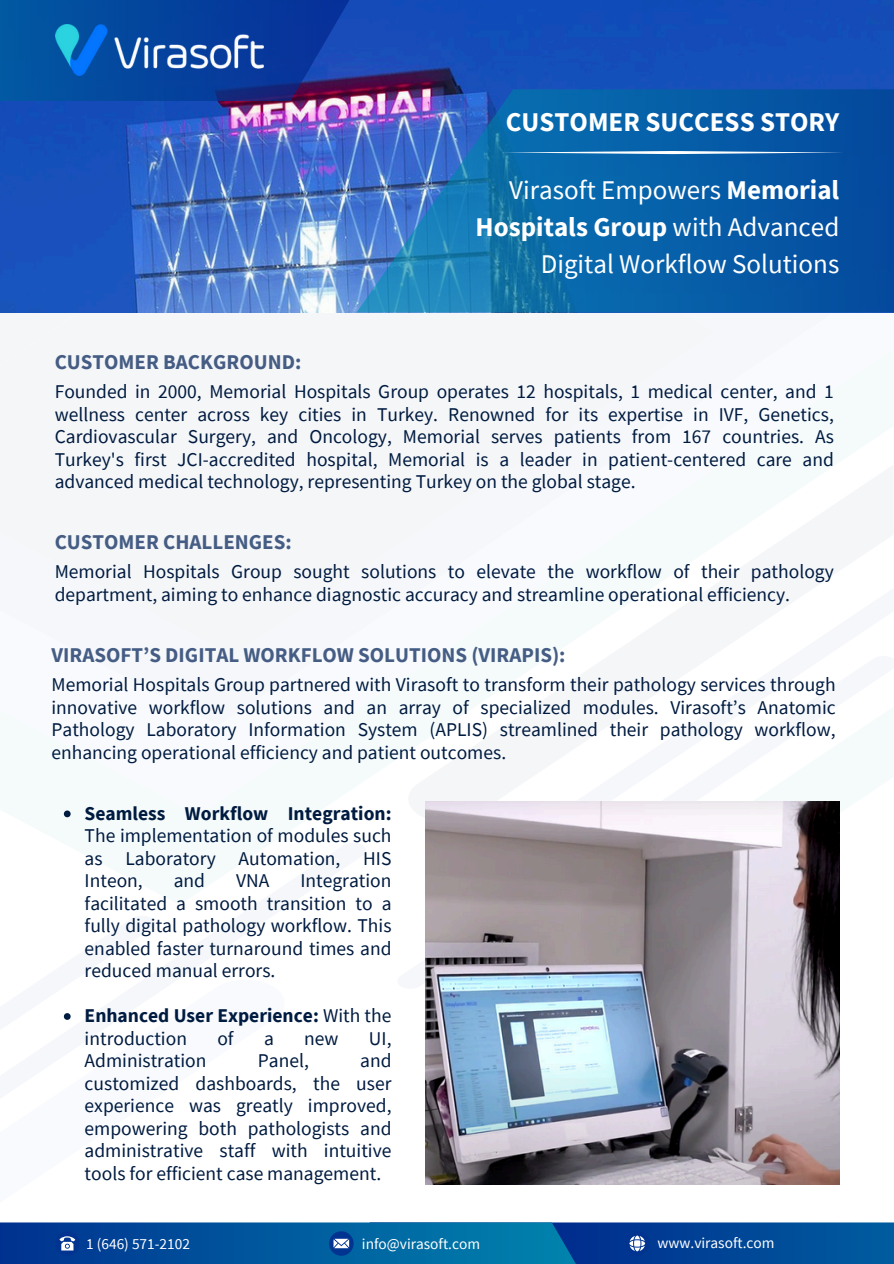
<style>
.page{position:relative;width:894px;height:1264px;background:#fff}
.page>*{position:absolute;margin:0;border:0;box-sizing:border-box;transform-origin:0 0}
.t1{font:27px/37.2px "Source Sans Pro";color:#fff;text-align:right}
.t2{font:700 27px "Source Sans Pro";color:#fff}
.t3{font:700 21px "Source Sans Pro";color:#455d84}
.t4{font:19.5px/22.5px "Source Sans Pro";color:#001b40;text-align:justify}
.t5{font:700 19.5px/22.5px "Source Sans Pro";color:#001b40}
.t6{font:15.3px "Source Sans Pro";color:#fff}
.s1{font-weight:700}
.s2{font-weight:400}
</style>
<div class="page">
<img style="left:0;top:0;width:893px;height:313px">
<svg style="left:664px;top:1222px;width:229px;height:41px;background:#024e9a"></svg>
<svg style="left:0;top:1222px;width:664px;height:41px;background:#02569d"></svg>
<svg style="left:0;top:0;width:436px;height:101px;background:#0f419c"></svg>
<img style="left:55px;top:25px;width:208px;height:50px">
<svg style="left:55px;top:1231px;width:25px;height:24px"></svg>
<svg style="left:624px;top:1230px;width:25px;height:25px"></svg>
<svg style="left:356px;top:89px;width:537px;height:223px;background:#1564ad"></svg>
<svg style="left:501px;top:151px;width:342px;height:3px"></svg>
<svg style="left:329px;top:1231px;width:24px;height:24px"></svg>
<img style="left:425px;top:801px;width:414px;height:383px">
<svg style="left:64px;top:810px;width:7px;height:7px"></svg>
<h3 class="t2" style="left:505px;top:104px;width:335px">CUSTOMER SUCCESS STORY</h3>
<p class="t1" style="left:475px;top:170px;width:365px">Virasoft Empowers <span class="s1">Memorial<br>Hospitals Group</span> with Advanced<br>Digital Workflow Solutions</p>
<p class="t3" style="left:55px;top:348px;width:248px">CUSTOMER BACKGROUND:</p>
<p class="t4" style="left:55px;top:380px;width:780px">Founded in 2000, Memorial Hospitals Group operates 12 hospitals, 1 medical center, and 1 wellness center across key cities in Turkey. Renowned for its expertise in IVF, Genetics, Cardiovascular Surgery, and Oncology, Memorial serves patients from 167 countries. As Turkey's first JCI-accredited hospital, Memorial is a leader in patient-centered care and advanced medical technology, representing Turkey on the global stage.</p>
<p class="t3" style="left:55px;top:528px;width:238px">CUSTOMER CHALLENGES:</p>
<p class="t4" style="left:55px;top:560px;width:780px">Memorial Hospitals Group sought solutions to elevate the workflow of their pathology department, aiming to enhance diagnostic accuracy and streamline operational efficiency.</p>
<p class="t3" style="left:51px;top:641px;width:515px">VIRASOFT’S DIGITAL WORKFLOW SOLUTIONS (VIRAPIS):</p>
<p class="t4" style="left:51px;top:673px;width:785px">Memorial Hospitals Group partnered with Virasoft to transform their pathology services through innovative workflow solutions and an array of specialized modules. Virasoft’s Anatomic Pathology Laboratory Information System (APLIS) streamlined their pathology workflow, enhancing operational efficiency and patient outcomes.</p>
<p class="t4" style="left:85px;top:801px;width:308px"><span class="s1">Seamless Workflow Integration:<br></span>The implementation of modules such as Laboratory Automation, HIS Inteon,</p>
<p class="t4" style="left:174px;top:868px;width:33px">and</p>
<p class="t4" style="left:236px;top:868px;width:35px">VNA</p>
<p class="t4" style="left:85px;top:868px;width:308px;text-indent:216px">Integration facilitated a smooth transition to a fully digital pathology workflow. This enabled faster turnaround times and reduced manual errors.</p>
<p class="t5" style="left:85px;top:1003px;width:308px">Enhanced User Experience: <span class="s2">With the introduction</span></p>
<p class="t4" style="left:217px;top:1026px;width:18px">of</p>
<p class="t4" style="left:264px;top:1026px;width:11px">a</p>
<p class="t4" style="left:304px;top:1026px;width:36px">new</p>
<p class="t4" style="left:369px;top:1026px;width:24px">UI,</p>
<p class="t4" style="left:85px;top:1048px;width:123px">Administration</p>
<p class="t4" style="left:258px;top:1048px;width:53px">Panel,</p>
<p class="t4" style="left:85px;top:1048px;width:308px;text-indent:275px">and customized dashboards, the user experience was greatly improved, empowering both pathologists and administrative staff with intuitive tools for efficient case management.</p>
<h1 class="t6" style="left:86px;top:1233px;width:105px">1 (646) 571-2102</h1>
<h2 class="t6" style="left:362px;top:1233px;width:119px">info@virasoft.com</h2>
<p class="t6" style="left:657px;top:1233px;width:118px">www.virasoft.com</p>
</div>
